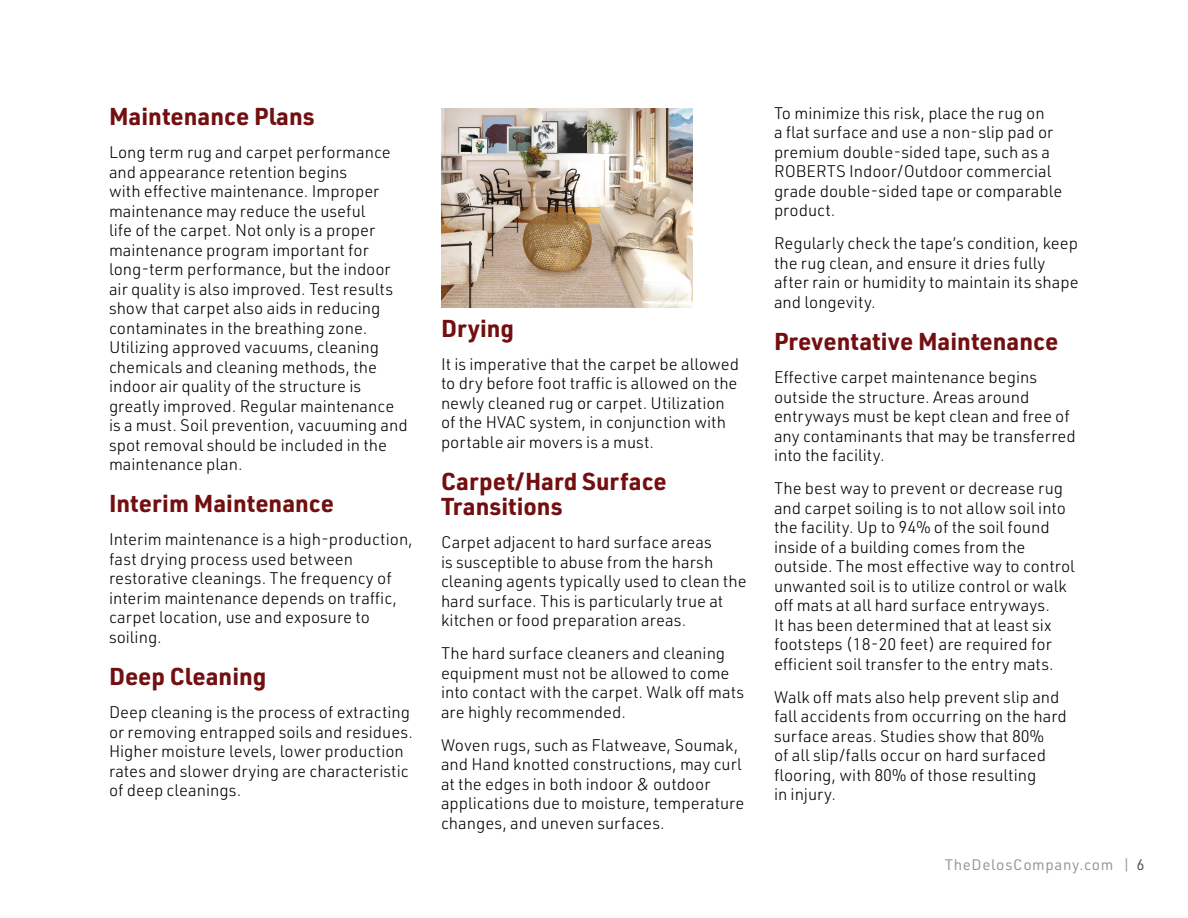
<style>
.page{position:relative;width:1188px;height:918px;background:#fff}
.page>*{position:absolute;margin:0;border:0;box-sizing:border-box;transform-origin:0 0}
.t1{font:700 24px/25.5px "URWDIN";color:#730f10}
.t2{font:300 16.5px/19.5px "URWDIN";color:#000}
.t3{font:15px "URWDIN";letter-spacing:.04em;color:#999699}
.s1{color:#54565a}
</style>
<div class="page">
<img style="left:441px;top:108px;width:251px;height:200px">
<p class="t1" style="left:109px;top:103px;width:207px">Maintenance Plans</p>
<p class="t2" style="left:109px;top:142px;width:300px">Long term rug and carpet performance and appearance retention begins<br>with effective maintenance. Improper maintenance may reduce the useful<br>life of the carpet. Not only is a proper maintenance program important for long-term performance, but the indoor air quality is also improved. Test results show that carpet also aids in reducing contaminates in the breathing zone.<br>Utilizing approved vacuums, cleaning chemicals and cleaning methods, the indoor air quality of the structure is greatly improved. Regular maintenance is a must. Soil prevention, vacuuming and spot removal should be included in the maintenance plan.</p>
<p class="t1" style="left:109px;top:490px;width:226px">Interim Maintenance</p>
<p class="t2" style="left:109px;top:529px;width:305px">Interim maintenance is a high-production, fast drying process used between restorative cleanings. The frequency of interim maintenance depends on traffic, carpet location, use and exposure to soiling.</p>
<p class="t1" style="left:109px;top:663px;width:159px">Deep Cleaning</p>
<p class="t2" style="left:109px;top:702px;width:305px">Deep cleaning is the process of extracting or removing entrapped soils and residues.<br>Higher moisture levels, lower production rates and slower drying are characteristic of deep cleanings.</p>
<p class="t1" style="left:441px;top:314px;width:75px">Drying</p>
<p class="t2" style="left:441px;top:354px;width:300px">It is imperative that the carpet be allowed to dry before foot traffic is allowed on the newly cleaned rug or carpet. Utilization of the HVAC system, in conjunction with portable air movers is a must.</p>
<p class="t1" style="left:441px;top:468px;width:227px">Carpet/Hard Surface<br>Transitions</p>
<p class="t2" style="left:441px;top:532px;width:307px">Carpet adjacent to hard surface areas<br>is susceptible to abuse from the harsh cleaning agents typically used to clean the hard surface. This is particularly true at kitchen or food preparation areas.</p>
<p class="t2" style="left:441px;top:643px;width:305px">The hard surface cleaners and cleaning equipment must not be allowed to come into contact with the carpet. Walk off mats are highly recommended.</p>
<p class="t2" style="left:441px;top:735px;width:305px">Woven rugs, such as Flatweave, Soumak, and Hand knotted constructions, may curl at the edges in both indoor &amp; outdoor applications due to moisture, temperature changes, and uneven surfaces.</p>
<p class="t2" style="left:774px;top:103px;width:290px">To minimize this risk, place the rug on<br>a flat surface and use a non-slip pad or premium double-sided tape, such as a<br>ROBERTS Indoor/Outdoor commercial grade double-sided tape or comparable product.</p>
<p class="t2" style="left:774px;top:233px;width:306px">Regularly check the tape’s condition, keep the rug clean, and ensure it dries fully after rain or humidity to maintain its shape and longevity.</p>
<p class="t1" style="left:774px;top:328px;width:286px">Preventative Maintenance</p>
<p class="t2" style="left:774px;top:367px;width:303px">Effective carpet maintenance begins outside the structure. Areas around entryways must be kept clean and free of any contaminants that may be transferred into the facility.</p>
<p class="t2" style="left:774px;top:478px;width:302px">The best way to prevent or decrease rug and carpet soiling is to not allow soil into the facility. Up to 94% of the soil found inside of a building comes from the outside. The most effective way to control unwanted soil is to utilize control or walk off mats at all hard surface entryways.<br>It has been determined that at least six footsteps (18-20 feet) are required for efficient soil transfer to the entry mats.</p>
<p class="t2" style="left:774px;top:686px;width:294px">Walk off mats also help prevent slip and fall accidents from occurring on the hard surface areas. Studies show that 80%<br>of all slip/falls occur on hard surfaced flooring, with 80% of those resulting<br>in injury.</p>
<p class="t3" style="left:945px;top:855px;width:201px">TheDelosCompany.com | <span class="s1">6</span></p>
</div>
